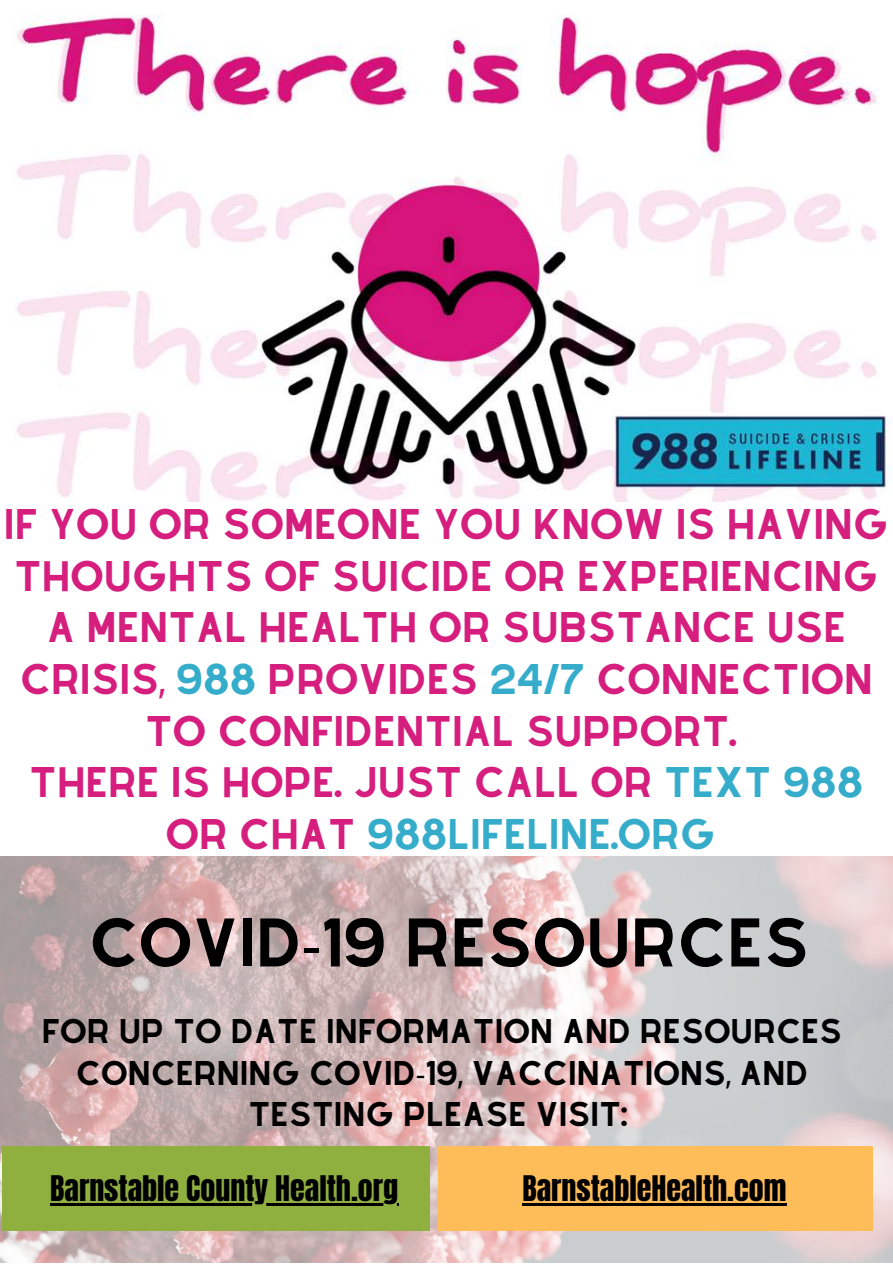
<style>
.page{position:relative;width:893px;height:1264px;background:#fff}
.page>*{position:absolute;margin:0;border:0;box-sizing:border-box;transform-origin:0 0}
.t1{font:60px "Alyssum Sans";color:#000}
.t2{font:37.5px/51.8px "Alyssum Sans";color:#d51e7d;text-align:center}
.t3{font:30px/41.5px "Alyssum Sans";color:#000;text-align:center}
.t4{font:30px "Anton";color:#000}
.s1{color:#35adca}
.s2{font-family:"Noto Sans"}
</style>
<div class="page">
<img style="left:0;top:856px;width:892px;height:406px">
<div style="left:2px;top:1146px;width:427px;height:84px;background:#8faf3f"></div>
<div style="left:438px;top:1146px;width:434px;height:84px;background:#ffbd59"></div>
<hr style="left:50px;top:1202px;width:348px;height:3px;background:#000">
<hr style="left:522px;top:1202px;width:264px;height:3px;background:#000">
<img style="left:16px;top:15px;width:875px;height:486px">
<p class="t2" style="left:4px;top:498px;width:886px">IF YOU OR SOMEONE YOU KNOW IS HAVING<br>THOUGHTS OF SUICIDE OR EXPERIENCING<br>A MENTAL HEALTH OR SUBSTANCE USE<br>CRISIS, <span class="s1">988</span> PROVIDES <span class="s1">24/7</span> CONNECTION<br>TO CONFIDENTIAL SUPPORT.<br>THERE IS HOPE. JUST CALL OR <span class="s1">TEXT 988<br></span>OR CHAT <span class="s1">988LIFELINE.ORG</span></p>
<h1 class="t1" style="left:89px;top:906px;width:722px">COVID<span class="s2">-</span>19 RESOURCES</h1>
<p class="t3" style="left:42px;top:1010px;width:801px">FOR UP TO DATE INFORMATION AND RESOURCES<br>CONCERNING COVID<span class="s2">-</span>19, VACCINATIONS, AND<br>TESTING PLEASE VISIT:</p>
<p class="t4" style="left:50px;top:1166px;width:349px">Barnstable County Health.org</p>
<p class="t4" style="left:522px;top:1166px;width:265px">BarnstableHealth.com</p>
</div>
